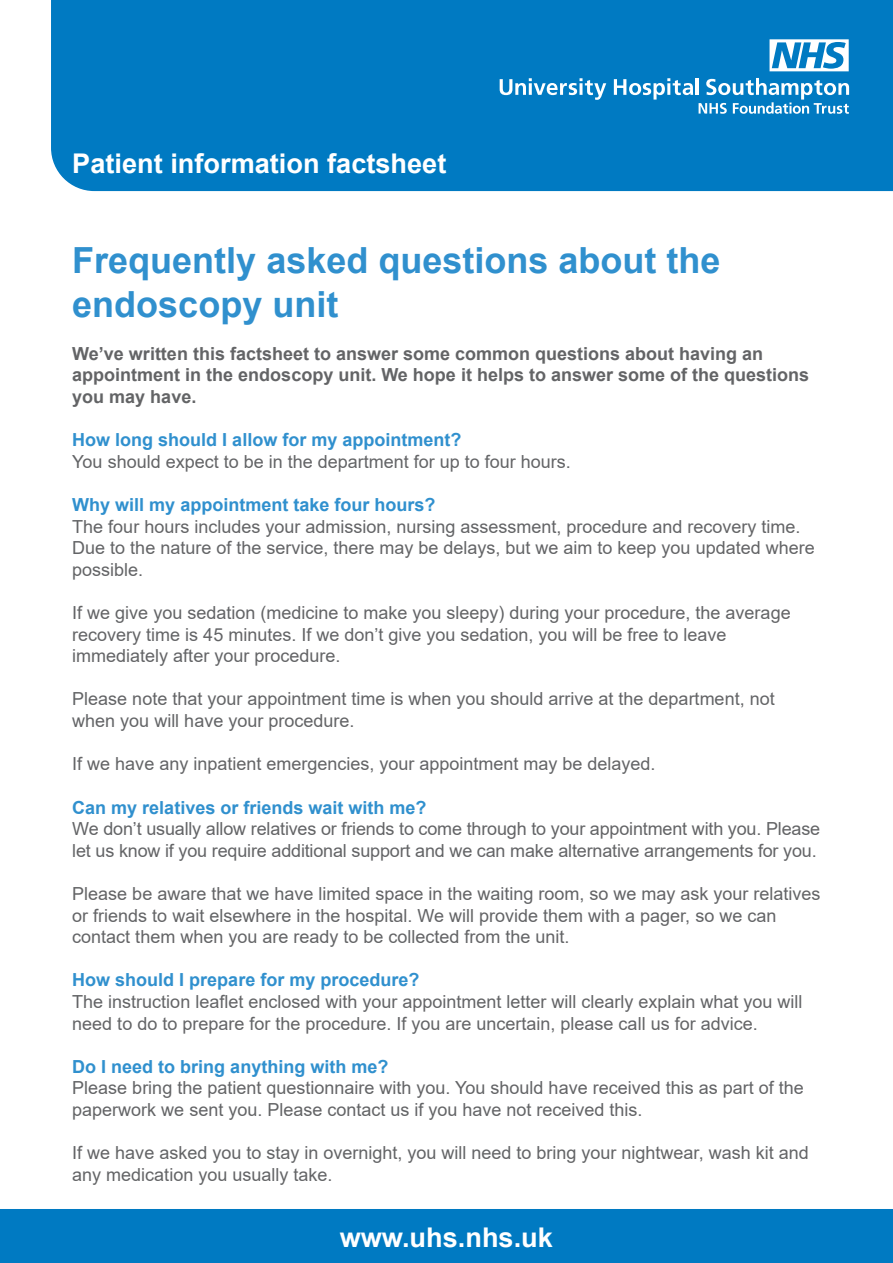
<style>
.page{position:relative;width:893px;height:1263px;background:#fff}
.page>*{position:absolute;margin:0;border:0;box-sizing:border-box;transform-origin:0 0}
.t1{font:700 36px/43.2px "Arial";color:#3090ce}
.t2{font:700 27.15px "Arial";color:#fff}
.t3{font:18px/21.6px "Arial";color:#636466}
.t4{font:700 18px "Arial";color:#3090ce}
.t5{font:700 18px/21.6px "Arial";color:#636466}
</style>
<div class="page">
<div style="left:51px;top:0;width:842px;height:192px;background:#007ac2"></div>
<div style="left:0;top:1209px;width:893px;height:54px;background:#007ac2"></div>
<svg style="left:500px;top:78px;width:106px;height:22px"></svg>
<svg style="left:614px;top:78px;width:79px;height:22px"></svg>
<hr style="left:696px;top:78px;width:3px;height:17px;background:#fff">
<svg style="left:699px;top:78px;width:150px;height:36px"></svg>
<svg style="left:769px;top:39px;width:80px;height:32px"></svg>
<h2 class="t2" style="left:72px;top:144px;width:376px">Patient information factsheet</h2>
<h1 class="t1" style="left:72px;top:240px;width:650px">Frequently asked questions about the endoscopy unit</h1>
<p class="t5" style="left:72px;top:343px;width:738px">We’ve written this factsheet to answer some common questions about having an appointment in the endoscopy unit. We hope it helps to answer some of the questions you may have.</p>
<p class="t4" style="left:72px;top:427px;width:391px">How long should I allow for my appointment?</p>
<p class="t3" style="left:72px;top:451px;width:500px">You should expect to be in the department for up to four hours.</p>
<p class="t4" style="left:72px;top:492px;width:365px">Why will my appointment take four hours?</p>
<p class="t3" style="left:72px;top:515px;width:744px">The four hours includes your admission, nursing assessment, procedure and recovery time.<br>Due to the nature of the service, there may be delays, but we aim to keep you updated where possible.</p>
<p class="t3" style="left:72px;top:602px;width:720px">If we give you sedation (medicine to make you sleepy) during your procedure, the average recovery time is 45 minutes. If we don’t give you sedation, you will be free to leave immediately after your procedure.</p>
<p class="t3" style="left:72px;top:688px;width:704px">Please note that your appointment time is when you should arrive at the department, not when you will have your procedure.</p>
<p class="t3" style="left:72px;top:753px;width:585px">If we have any inpatient emergencies, your appointment may be delayed.</p>
<p class="t4" style="left:72px;top:794px;width:356px">Can my relatives or friends wait with me?</p>
<p class="t3" style="left:72px;top:818px;width:749px">We don’t usually allow relatives or friends to come through to your appointment with you. Please let us know if you require additional support and we can make alternative arrangements for you.</p>
<p class="t3" style="left:72px;top:883px;width:750px">Please be aware that we have limited space in the waiting room, so we may ask your relatives or friends to wait elsewhere in the hospital. We will provide them with a pager, so we can contact them when you are ready to be collected from the unit.</p>
<p class="t4" style="left:72px;top:967px;width:349px">How should I prepare for my procedure?</p>
<p class="t3" style="left:72px;top:991px;width:732px">The instruction leaflet enclosed with your appointment letter will clearly explain what you will need to do to prepare for the procedure. If you are uncertain, please call us for advice.</p>
<p class="t4" style="left:72px;top:1054px;width:318px">Do I need to bring anything with me?</p>
<p class="t3" style="left:72px;top:1077px;width:733px">Please bring the patient questionnaire with you. You should have received this as part of the paperwork we sent you. Please contact us if you have not received this.</p>
<p class="t3" style="left:72px;top:1142px;width:738px">If we have asked you to stay in overnight, you will need to bring your nightwear, wash kit and any medication you usually take.</p>
<h2 class="t2" style="left:340px;top:1218px;width:215px">www.uhs.nhs.uk</h2>
</div>
